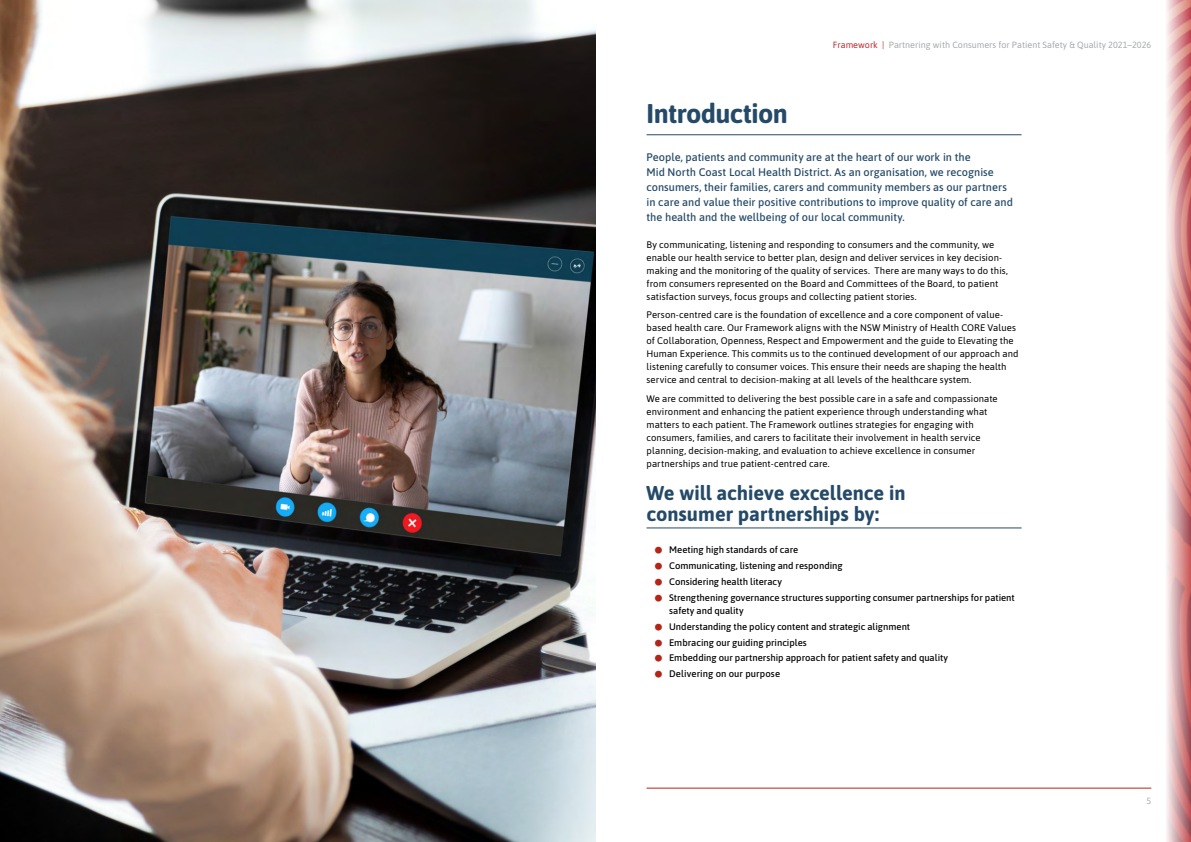
<style>
.page{position:relative;width:1191px;height:842px;background:#fff}
.page>*{position:absolute;margin:0;border:0;box-sizing:border-box;transform-origin:0 0}
.t1{font:700 27px "Asap";letter-spacing:-.02em;color:#254a68}
.t2{font:700 20px/21px "Asap";color:#254a68}
.t3{font:500 11px/15px "Asap";color:#254a68}
.t4{font:9.5px/13px "Asap";letter-spacing:.005em;color:#000}
.t5{font:500 9.5px/15.8px "Asap";color:#000}
.t6{font:9px "Asap";color:#a7a9ac}
.s1{color:#bc282e}
</style>
<div class="page">
<hr style="left:646px;top:788px;width:505px;height:1px;background:#b32517">
<img style="left:1134px;top:0;width:57px;height:842px">
<hr style="left:646px;top:134px;width:375px;height:1px;background:#254a68">
<hr style="left:646px;top:528px;width:375px;height:1px;background:#254a68">
<img style="left:0;top:0;width:595px;height:842px">
<p class="t6" style="left:833px;top:39px;width:320px"><span class="s1">Framework |</span> Partnering with Consumers for Patient Safety &amp; Quality 2021–2026</p>
<h1 class="t1" style="left:646px;top:94px;width:143px">Introduction</h1>
<p class="t3" style="left:646px;top:149px;width:368px">People, patients and community are at the heart of our work in the<br>Mid North Coast Local Health District. As an organisation, we recognise consumers, their families, carers and community members as our partners in care and value their positive contributions to improve quality of care and the health and the wellbeing of our local community.</p>
<p class="t4" style="left:646px;top:237px;width:363px">By communicating, listening and responding to consumers and the community, we enable our health service to better plan, design and deliver services in key decision&shy;making and the monitoring of the quality of services. There are many ways to do this, from consumers represented on the Board and Committees of the Board, to patient satisfaction surveys, focus groups and collecting patient stories.</p>
<p class="t4" style="left:646px;top:308px;width:373px">Person-centred care is the foundation of excellence and a core component of value&shy;based health care. Our Framework aligns with the NSW Ministry of Health CORE Values of Collaboration, Openness, Respect and Empowerment and the guide to Elevating the Human Experience. This commits us to the continued development of our approach and listening carefully to consumer voices. This ensure their needs are shaping the health service and central to decision-making at all levels of the healthcare system.</p>
<p class="t4" style="left:646px;top:392px;width:353px">We are committed to delivering the best possible care in a safe and compassionate environment and enhancing the patient experience through understanding what matters to each patient. The Framework outlines strategies for engaging with consumers, families, and carers to facilitate their involvement in health service planning, decision-making, and evaluation to achieve excellence in consumer partnerships and true patient-centred care.</p>
<h2 class="t2" style="left:646px;top:481px;width:260px">We will achieve excellence in consumer partnerships by:</h2>
<p class="t5" style="left:669px;top:542px;width:347px">Meeting high standards of care<br>Communicating, listening and responding<br>Considering health literacy<br>Strengthening governance structures supporting consumer partnerships for patient</p>
<p class="t5" style="left:669px;top:602px;width:280px">safety and quality<br>Understanding the policy content and strategic alignment Embracing our guiding principles<br>Embedding our partnership approach for patient safety and quality Delivering on our purpose</p>
<p class="t6" style="left:1146px;top:795px;width:6px">5</p>
</div>
